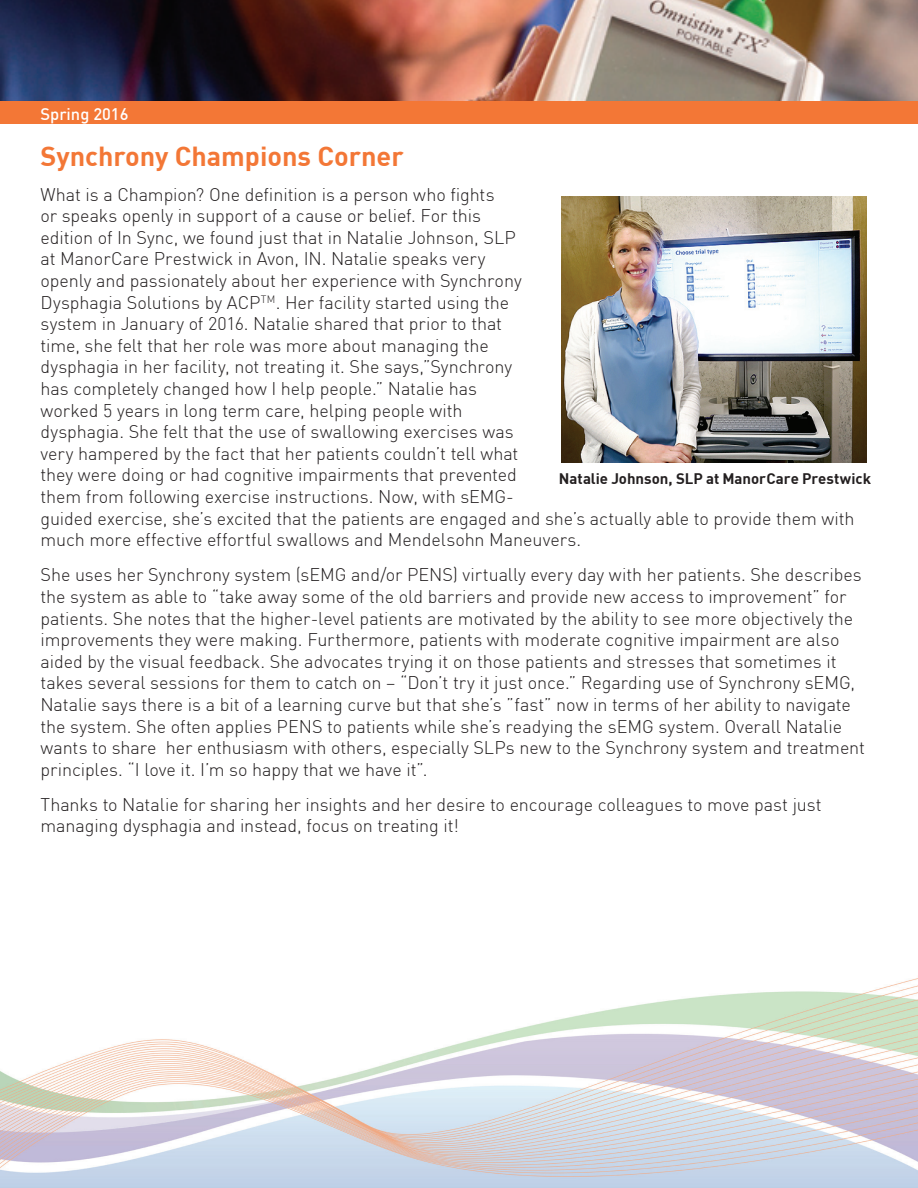
<style>
.page{position:relative;width:918px;height:1188px;background:#fff}
.page>*{position:absolute;margin:0;border:0;box-sizing:border-box;transform-origin:0 0}
.t1{font:700 27px "DIN";color:#f37736}
.t2{font:300 18px/21.6px "DIN";letter-spacing:-.005em;color:#231f20}
.t3{font:500 16.5px "DIN";color:#fff}
.t4{font:700 15px "DIN";color:#231f20}
</style>
<div class="page">
<img style="left:0;top:0;width:918px;height:102px">
<img style="left:0;top:978px;width:918px;height:210px">
<div style="left:0;top:102px;width:918px;height:22px;background:#f37736"></div>
<img style="left:561px;top:196px;width:306px;height:266px">
<p class="t3" style="left:41px;top:104px;width:90px">Spring 2016</p>
<h1 class="t1" style="left:40px;top:138px;width:365px">Synchrony Champions Corner</h1>
<p class="t2" style="left:40px;top:183px;width:816px">What is a Champion? One definition is a person who fights<br>or speaks openly in support of a cause or belief. For this<br>edition of In Sync, we found just that in Natalie Johnson, SLP<br>at ManorCare Prestwick in Avon, IN. Natalie speaks very<br>openly and passionately about her experience with Synchrony<br>Dysphagia Solutions by ACP<sup>TM</sup>. Her facility started using the<br>system in January of 2016. Natalie shared that prior to that<br>time, she felt that her role was more about managing the<br>dysphagia in her facility, not treating it. She says,”Synchrony<br>has completely changed how I help people.” Natalie has<br>worked 5 years in long term care, helping people with<br>dysphagia. She felt that the use of swallowing exercises was<br>very hampered by the fact that her patients couldn’t tell what<br>they were doing or had cognitive impairments that prevented<br>them from following exercise instructions. Now, with sEMG-<br>guided exercise, she’s excited that the patients are engaged and she’s actually able to provide them with much more effective effortful swallows and Mendelsohn Maneuvers.</p>
<p class="t2" style="left:41px;top:564px;width:826px">She uses her Synchrony system (sEMG and/or PENS) virtually every day with her patients. She describes the system as able to “take away some of the old barriers and provide new access to improvement” for patients. She notes that the higher-level patients are motivated by the ability to see more objectively the improvements they were making. Furthermore, patients with moderate cognitive impairment are also aided by the visual feedback. She advocates trying it on those patients and stresses that sometimes it takes several sessions for them to catch on – “Don’t try it just once.” Regarding use of Synchrony sEMG, Natalie says there is a bit of a learning curve but that she’s ”fast” now in terms of her ability to navigate the system. She often applies PENS to patients while she’s readying the sEMG system. Overall Natalie wants to share her enthusiasm with others, especially SLPs new to the Synchrony system and treatment principles. “I love it. I’m so happy that we have it”.</p>
<p class="t2" style="left:41px;top:793px;width:783px">Thanks to Natalie for sharing her insights and her desire to encourage colleagues to move past just managing dysphagia and instead, focus on treating it!</p>
<p class="t4" style="left:559px;top:469px;width:314px">Natalie Johnson, SLP at ManorCare Prestwick</p>
</div>
